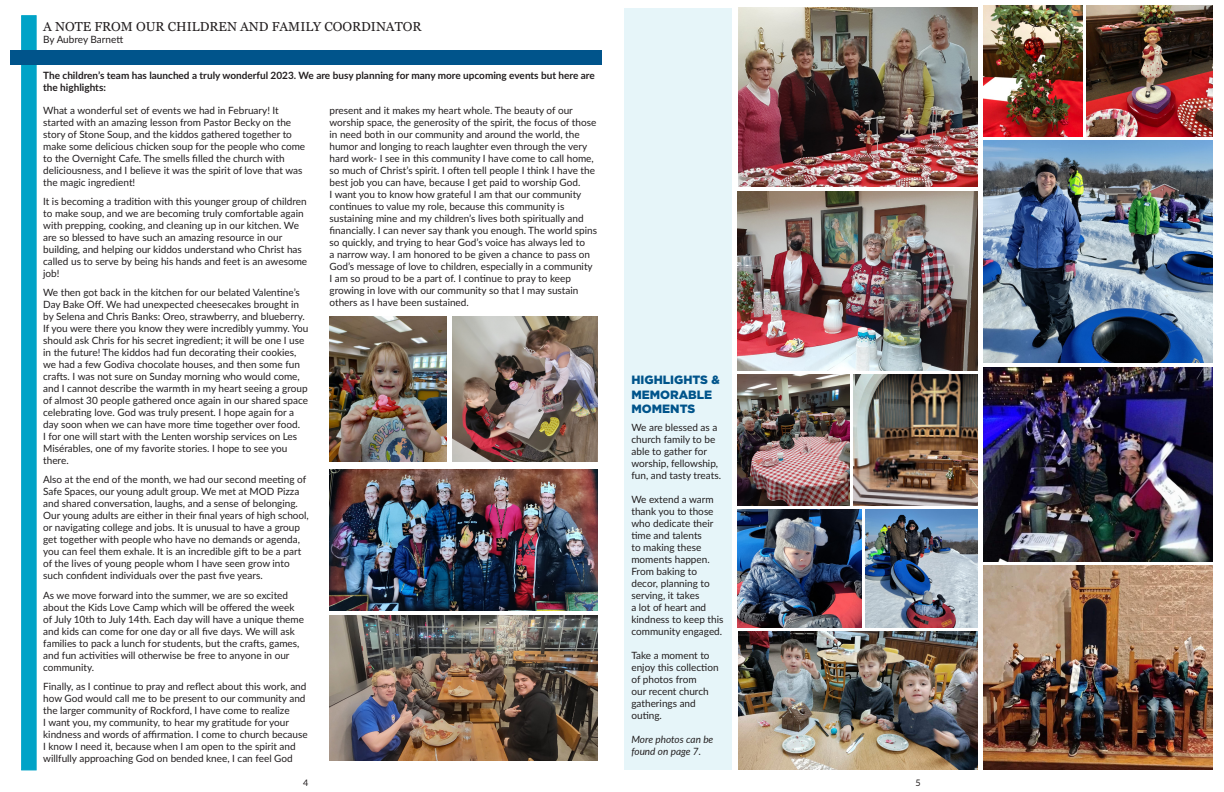
<style>
.page{position:relative;width:1224px;height:792px;background:#fff}
.page>*{position:absolute;margin:0;border:0;box-sizing:border-box;transform-origin:0 0}
.t1{font:13px "Georgia";color:#231f20}
.t2{font:900 12px/14.4px "Gotham";color:#00548b}
.t3{font:10px/12px "Lato";color:#231f20}
.t4{font:700 10px/12px "Lato";color:#231f20}
.t5{font:italic 10px/12px "Lato";color:#231f20}
.date{font:9px "Lato";color:#231f20}
</style>
<div class="page">
<div style="left:21px;top:15px;width:16px;height:755px;background:#00a3c7;border:1px solid #00a3c7"></div>
<div style="left:10px;top:50px;width:592px;height:15px;background:#00548b"></div>
<img style="left:738px;top:8px;width:239px;height:179px">
<img style="left:738px;top:191px;width:239px;height:179px">
<img style="left:984px;top:141px;width:228px;height:222px">
<img style="left:984px;top:5px;width:99px;height:131px">
<img style="left:984px;top:368px;width:228px;height:194px">
<img style="left:738px;top:374px;width:112px;height:131px">
<img style="left:984px;top:566px;width:228px;height:203px">
<div style="left:624px;top:8px;width:108px;height:761px;background:#e6f5f9"></div>
<img style="left:738px;top:632px;width:239px;height:137px">
<img style="left:330px;top:316px;width:116px;height:146px">
<img style="left:452px;top:316px;width:146px;height:146px">
<img style="left:330px;top:469px;width:268px;height:141px">
<img style="left:330px;top:615px;width:268px;height:146px">
<img style="left:1086px;top:5px;width:126px;height:131px">
<img style="left:854px;top:374px;width:123px;height:131px">
<img style="left:865px;top:509px;width:112px;height:119px">
<img style="left:738px;top:509px;width:123px;height:119px">
<p class="t1" style="left:43px;top:17px;width:380px">A NOTE FROM OUR CHILDREN AND FAMILY COORDINATOR</p>
<p class="t3" style="left:43px;top:33px;width:81px">By Aubrey Barnett</p>
<p class="t4" style="left:43px;top:69px;width:553px">The children’s team has launched a truly wonderful 2023. We are busy planning for many more upcoming events but here are the highlights:</p>
<p class="t3" style="left:43px;top:104px;width:264px">What a wonderful set of events we had in February! It started with an amazing lesson from Pastor Becky on the story of Stone Soup, and the kiddos gathered together to make some delicious chicken soup for the people who come to the Overnight Cafe. The smells filled the church with deliciousness, and I believe it was the spirit of love that was the magic ingredient!</p>
<p class="t3" style="left:43px;top:195px;width:265px">It is becoming a tradition with this younger group of children to make soup, and we are becoming truly comfortable again with prepping, cooking, and cleaning up in our kitchen. We are so blessed to have such an amazing resource in our building, and helping our kiddos understand who Christ has called us to serve by being his hands and feet is an awesome job!</p>
<p class="t3" style="left:43px;top:286px;width:267px">We then got back in the kitchen for our belated Valentine’s Day Bake Off. We had unexpected cheesecakes brought in by Selena and Chris Banks: Oreo, strawberry, and blueberry.<br>If you were there you know they were incredibly yummy. You should ask Chris for his secret ingredient; it will be one I use in the future! The kiddos had fun decorating their cookies, we had a few Godiva chocolate houses, and then some fun crafts. I was not sure on Sunday morning who would come, and I cannot describe the warmth in my heart seeing a group of almost 30 people gathered once again in our shared space celebrating love. God was truly present. I hope again for a day soon when we can have more time together over food.<br>I for one will start with the Lenten worship services on Les Misérables, one of my favorite stories. I hope to see you there.</p>
<p class="t3" style="left:43px;top:473px;width:267px">Also at the end of the month, we had our second meeting of Safe Spaces, our young adult group. We met at MOD Pizza and shared conversation, laughs, and a sense of belonging.<br>Our young adults are either in their final years of high school, or navigating college and jobs. It is unusual to have a group get together with people who have no demands or agenda, you can feel them exhale. It is an incredible gift to be a part of the lives of young people whom I have seen grow into such confident individuals over the past five years.</p>
<p class="t3" style="left:43px;top:589px;width:262px">As we move forward into the summer, we are so excited about the Kids Love Camp which will be offered the week of July 10th to July 14th. Each day will have a unique theme and kids can come for one day or all five days. We will ask families to pack a lunch for students, but the crafts, games, and fun activities will otherwise be free to anyone in our community.</p>
<p class="t3" style="left:43px;top:680px;width:266px">Finally, as I continue to pray and reflect about this work, and how God would call me to be present to our community and the larger community of Rockford, I have come to realize<br>I want you, my community, to hear my gratitude for your kindness and words of affirmation. I come to church because I know I need it, because when I am open to the spirit and willfully approaching God on bended knee, I can feel God</p>
<p class="t3" style="left:330px;top:104px;width:269px">present and it makes my heart whole. The beauty of our worship space, the generosity of the spirit, the focus of those in need both in our community and around the world, the humor and longing to reach laughter even through the very hard work- I see in this community I have come to call home, so much of Christ’s spirit. I often tell people I think I have the best job you can have, because I get paid to worship God.<br>I want you to know how grateful I am that our community continues to value my role, because this community is sustaining mine and my children’s lives both spiritually and financially. I can never say thank you enough. The world spins so quickly, and trying to hear God’s voice has always led to<br>a narrow way. I am honored to be given a chance to pass on God’s message of love to children, especially in a community I am so proud to be a part of. I continue to pray to keep growing in love with our community so that I may sustain others as I have been sustained.</p>
<p class="t2" style="left:631px;top:373px;width:90px">HIGHLIGHTS &amp;<br>MEMORABLE<br>MOMENTS</p>
<p class="t3" style="left:631px;top:421px;width:91px">We are blessed as a church family to be able to gather for worship, fellowship, fun, and tasty treats.</p>
<p class="t3" style="left:631px;top:493px;width:93px">We extend a warm thank you to those who dedicate their time and talents<br>to making these moments happen.<br>From baking to decor, planning to serving, it takes<br>a lot of heart and kindness to keep this community engaged.</p>
<p class="t3" style="left:631px;top:649px;width:89px">Take a moment to enjoy this collection of photos from<br>our recent church gatherings and outing.</p>
<p class="t5" style="left:631px;top:733px;width:83px">More photos can be found on page 7.</p>
<p class="date" style="left:303px;top:777px;width:7px">4</p>
<p class="date" style="left:915px;top:777px;width:7px">5</p>
</div>
